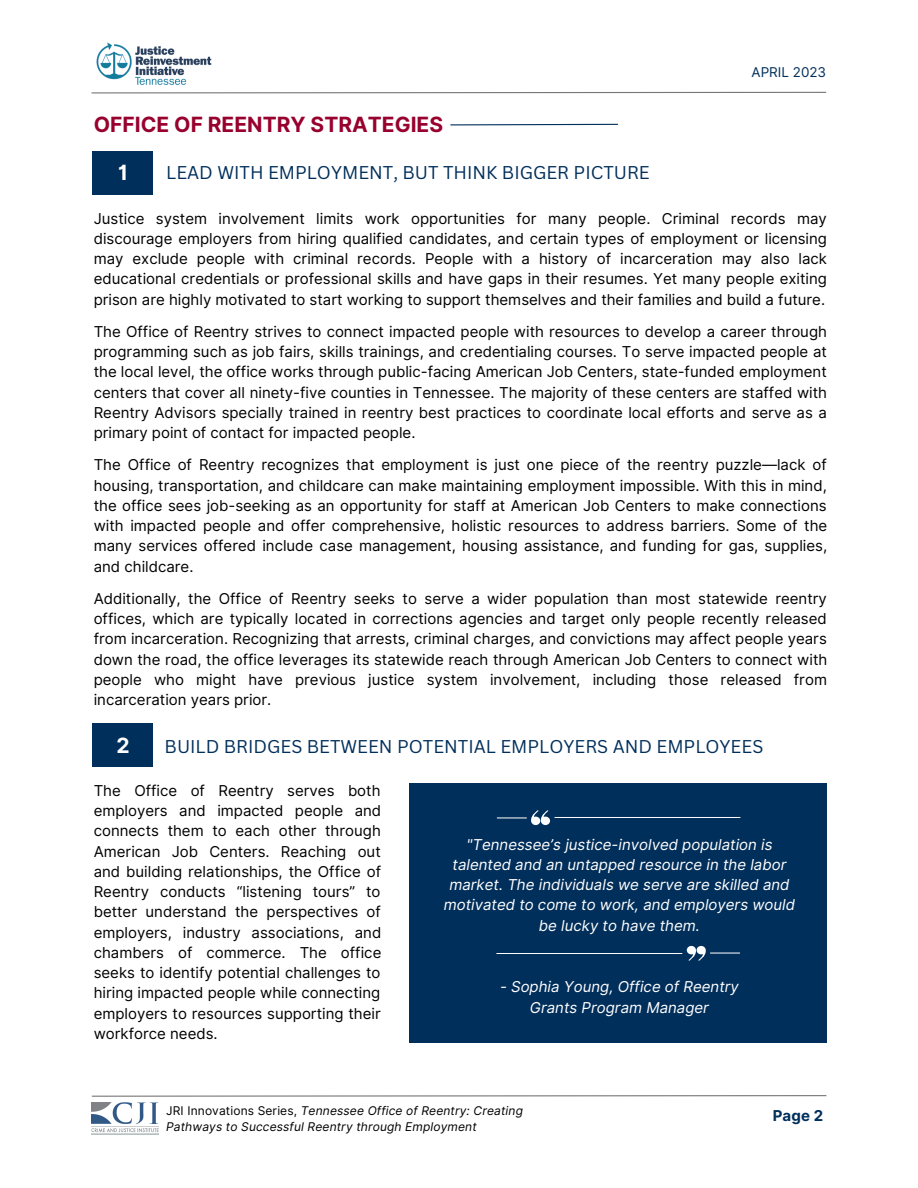
<style>
.page{position:relative;width:918px;height:1188px;background:#fff}
.page>*{position:absolute;margin:0;border:0;box-sizing:border-box;transform-origin:0 0}
.t1{font:700 21px "Inter";color:#98012e}
.t2{font:700 21px "Inter";color:#fff}
.t3{font:18px "Canva Sans";color:#002f5b}
.t4{font:15px/20.2px "Inter";color:#000;text-align:justify}
.t5{font:italic 15px/20.2px "Inter";color:#fff;text-align:center}
.t6{font:700 15px "Inter";color:#002f5b}
.t7{font:13.5px "Inter";color:#002f5b}
.t8{font:italic 12px/16px "Inter";letter-spacing:.01em;color:#000}
.s1{font-style:normal}
</style>
<div class="page">
<img style="left:92px;top:1102px;width:66px;height:33px">
<svg style="left:91px;top:1095px;width:736px;height:2px"></svg>
<svg style="left:91px;top:91px;width:736px;height:3px"></svg>
<img style="left:96px;top:42px;width:116px;height:43px">
<svg style="left:450px;top:123px;width:168px;height:3px"></svg>
<div style="left:93px;top:151px;width:60px;height:43px;background:#002f5b"></div>
<div style="left:409px;top:783px;width:418px;height:260px;background:#002f5b"></div>
<svg style="left:531px;top:810px;width:19px;height:15px"></svg>
<hr style="left:555px;top:817px;width:185px;height:1px;background:#fff">
<hr style="left:497px;top:817px;width:30px;height:1px;background:#fff">
<svg style="left:687px;top:946px;width:19px;height:15px"></svg>
<hr style="left:496px;top:953px;width:186px;height:1px;background:#fff">
<hr style="left:710px;top:953px;width:30px;height:1px;background:#fff">
<div style="left:93px;top:723px;width:60px;height:44px;background:#002f5b"></div>
<p class="t7" style="left:752px;top:64px;width:76px">APRIL 2023</p>
<h1 class="t1" style="left:94px;top:112px;width:351px">OFFICE OF REENTRY STRATEGIES</h1>
<p class="t3" style="left:166px;top:160px;width:485px">LEAD WITH EMPLOYMENT, BUT THINK BIGGER PICTURE</p>
<p class="t4" style="left:94px;top:208px;width:735px">Justice system involvement limits work opportunities for many people. Criminal records may discourage employers from hiring qualified candidates, and certain types of employment or licensing may exclude people with criminal records. People with a history of incarceration may also lack educational credentials or professional skills and have gaps in their resumes. Yet many people exiting prison are highly motivated to start working to support themselves and their families and build a future.</p>
<p class="t4" style="left:94px;top:321px;width:735px">The Office of Reentry strives to connect impacted people with resources to develop a career through programming such as job fairs, skills trainings, and credentialing courses. To serve impacted people at the local level, the office works through public-facing American Job Centers, state-funded employment centers that cover all ninety-five counties in Tennessee. The majority of these centers are staffed with Reentry Advisors specially trained in reentry best practices to coordinate local efforts and serve as a primary point of contact for impacted people.</p>
<p class="t4" style="left:94px;top:455px;width:735px">The Office of Reentry recognizes that employment is just one piece of the reentry puzzle—lack of housing, transportation, and childcare can make maintaining employment impossible. With this in mind, the office sees job-seeking as an opportunity for staff at American Job Centers to make connections with impacted people and offer comprehensive, holistic resources to address barriers. Some of the many services offered include case management, housing assistance, and funding for gas, supplies, and childcare.</p>
<p class="t4" style="left:94px;top:588px;width:735px">Additionally, the Office of Reentry seeks to serve a wider population than most statewide reentry offices, which are typically located in corrections agencies and target only people recently released from incarceration. Recognizing that arrests, criminal charges, and convictions may affect people years down the road, the office leverages its statewide reach through American Job Centers to connect with people who might have previous justice system involvement, including those released from incarceration years prior.</p>
<p class="t3" style="left:165px;top:733px;width:600px">BUILD BRIDGES BETWEEN POTENTIAL EMPLOYERS AND EMPLOYEES</p>
<p class="t4" style="left:94px;top:780px;width:289px">The Office of Reentry serves both employers and impacted people and connects them to each other through American Job Centers. Reaching out and building relationships, the Office of Reentry conducts “listening tours” to better understand the perspectives of employers, industry associations, and chambers of commerce. The office seeks to identify potential challenges to hiring impacted people while connecting employers to resources supporting their workforce needs.</p>
<h1 class="t2" style="left:118px;top:160px;width:11px">1</h1>
<h1 class="t2" style="left:117px;top:733px;width:15px">2</h1>
<p class="t5" style="left:444px;top:834px;width:353px">"Tennessee’s justice-involved population is talented and an untapped resource in the labor market. The individuals we serve are skilled and motivated to come to work, and employers would be lucky to have them.</p>
<p class="t5" style="left:500px;top:977px;width:240px">- Sophia Young, Office of Reentry<br>Grants Program Manager</p>
<p class="t8" style="left:166px;top:1102px;width:358px"><span class="s1">JRI Innovations Series,</span> Tennessee Office of Reentry: Creating<br>Pathways to Successful Reentry through Employment</p>
<p class="t6" style="left:773px;top:1107px;width:52px">Page 2</p>
</div>
